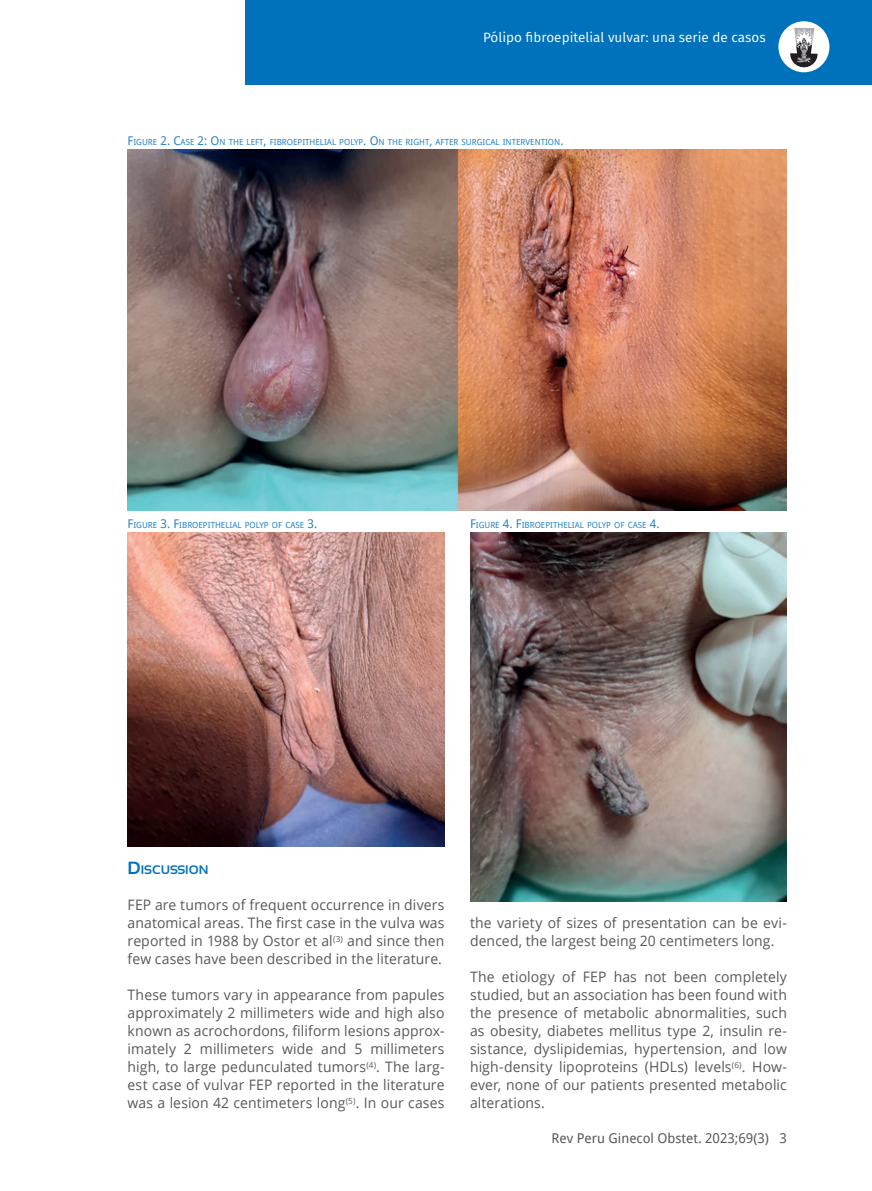
<style>
.page{position:relative;width:872px;height:1191px;background:#fff}
.page>*{position:absolute;margin:0;border:0;box-sizing:border-box;transform-origin:0 0}
.t1{font:14.4px/18px "Open Sans";letter-spacing:.01em;color:#57585a;text-align:justify}
.t2{font:13.5px "Fira Sans";color:#fff}
.t3{font:13.5px "Droid Sans";color:#57585a}
.t4{font:700 12.3px "Sansation";color:#0072bc}
.t5{font:8.4px "Droid Sans";color:#2783c5}
.s1{font-size:12px}
.s2{font-size:17.7px}
</style>
<div class="page">
<div style="left:246px;top:0;width:626px;height:85px;background:#0072bc"></div>
<div style="left:778px;top:21px;width:51px;height:51px;background:#fff;border-radius:50%"></div>
<svg style="left:790px;top:28px;width:28px;height:40px"></svg>
<img style="left:470px;top:532px;width:317px;height:370px">
<img style="left:128px;top:532px;width:316px;height:314px">
<img style="left:128px;top:149px;width:659px;height:362px">
<p class="t2" style="left:483px;top:28px;width:284px">Pólipo fibroepitelial vulvar: una serie de casos</p>
<p class="t5" style="left:128px;top:136px;width:437px"><span class="s1">F</span>IGURE <span class="s1">2. C</span>ASE <span class="s1">2: O</span>N THE LEFT<span class="s1">,</span> FIBROEPITHELIAL POLYP<span class="s1">. O</span>N THE RIGHT<span class="s1">,</span> AFTER SURGICAL INTERVENTION<span class="s1">.</span></p>
<p class="t5" style="left:128px;top:519px;width:191px"><span class="s1">F</span>IGURE <span class="s1">3. F</span>IBROEPITHELIAL POLYP OF CASE <span class="s1">3.</span></p>
<p class="t5" style="left:470px;top:519px;width:191px"><span class="s1">F</span>IGURE <span class="s1">4. F</span>IBROEPITHELIAL POLYP OF CASE <span class="s1">4.</span></p>
<p class="t4" style="left:128px;top:863px;width:82px"><span class="s2">D</span>ISCUSSION</p>
<p class="t1" style="left:128px;top:895px;width:318px">FEP are tumors of frequent occurrence in divers anatomical areas. The first case in the vulva was reported in 1988 by Ostor et al<sup>(3)</sup> and since then few cases have been described in the literature.</p>
<p class="t1" style="left:128px;top:985px;width:318px">These tumors vary in appearance from papules approximately 2 millimeters wide and high also known as acrochordons, filiform lesions approx&shy;imately 2 millimeters wide and 5 millimeters high, to large pedunculated tumors<sup>(4)</sup>. The larg&shy;est case of vulvar FEP reported in the literature was a lesion 42 centimeters long<sup>(5)</sup>. In our cases</p>
<p class="t1" style="left:470px;top:913px;width:318px">the variety of sizes of presentation can be evi&shy;denced, the largest being 20 centimeters long.</p>
<p class="t1" style="left:470px;top:967px;width:318px">The etiology of FEP has not been completely studied, but an association has been found with the presence of metabolic abnormalities, such as obesity, diabetes mellitus type 2, insulin re&shy;sistance, dyslipidemias, hypertension, and low high-density lipoproteins (HDLs) levels<sup>(6)</sup>. How&shy;ever, none of our patients presented metabolic alterations.</p>
<p class="t3" style="left:551px;top:1128px;width:237px">Rev Peru Ginecol Obstet. 2023;69(3) 3</p>
</div>
